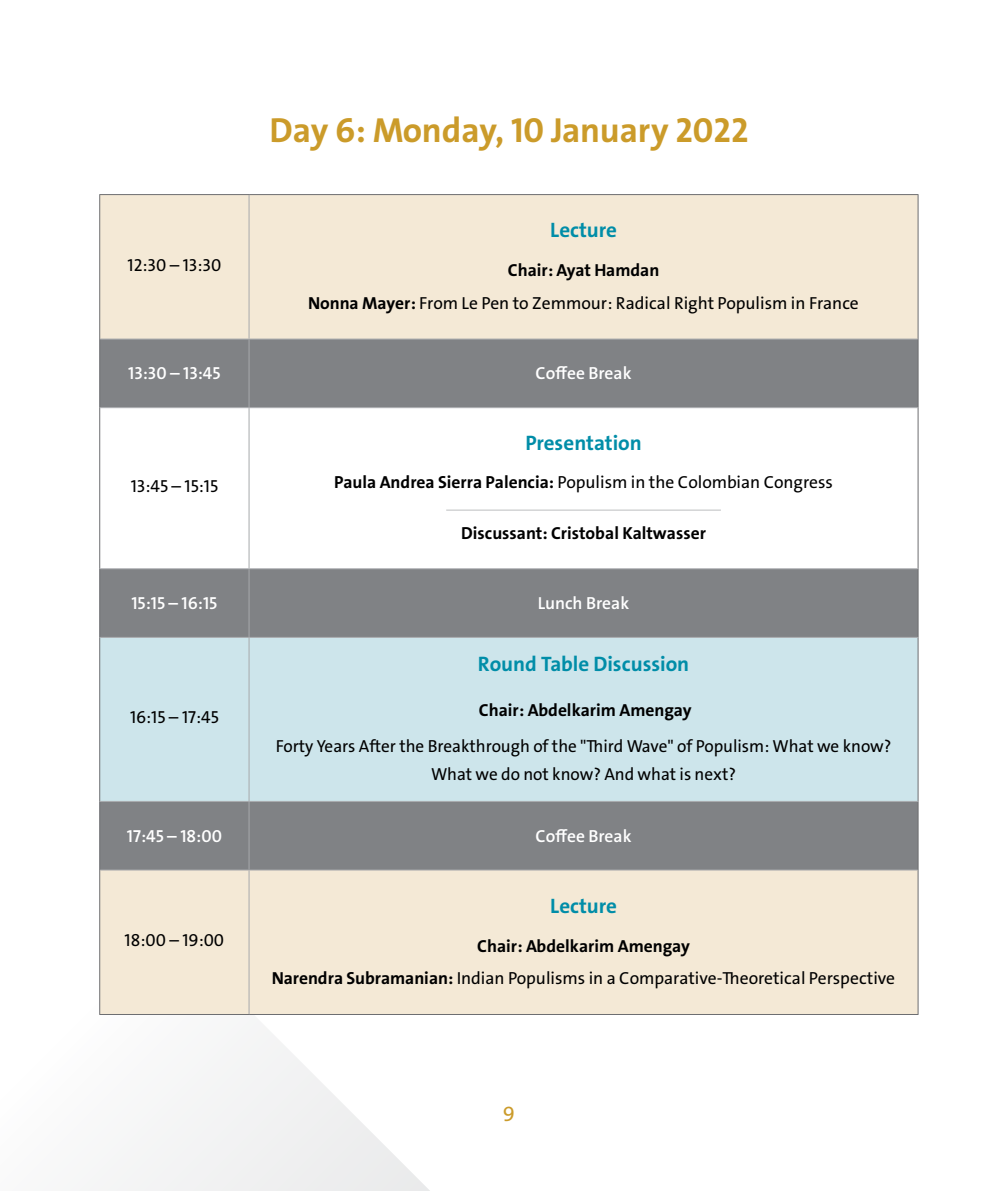
<style>
.page{position:relative;width:993px;height:1191px;background:#fff}
.page>*{position:absolute;margin:0;border:0;box-sizing:border-box;transform-origin:0 0}
.t1{font:700 35px "Bahij The Sans Arabic";color:#cb9b2a}
.t2{font:700 21px "Bahij The Sans Arabic";color:#008da8}
.t3{font:21px "Bahij The Sans Arabic";color:#cb9b2a}
.t4{font:17.5px/32.7px "Bahij The Sans Arabic";color:#000;text-align:center}
.t5{font:600 17.5px "Bahij The Sans Arabic";color:#fff}
.t6{font:700 17.5px "Bahij The Sans Arabic";color:#000}
.s1{font-weight:700}
</style>
<div class="page">
<svg style="left:107px;top:1030px;width:323px;height:161px"></svg>
<div style="left:100px;top:195px;width:817px;height:819px;background:#f4e9d6"></div>
<div style="left:100px;top:340px;width:817px;height:529px;background:#808285"></div>
<svg style="left:100px;top:408px;width:817px;height:160px"></svg>
<div style="left:100px;top:638px;width:817px;height:163px;background:#cde5eb"></div>
<hr style="left:99px;top:194px;width:150px;height:1px;background:#6d6e71">
<hr style="left:99px;top:195px;width:1px;height:144px;background:#6d6e71">
<hr style="left:249px;top:194px;width:669px;height:1px;background:#6d6e71">
<hr style="left:917px;top:195px;width:1px;height:144px;background:#6d6e71">
<hr style="left:99px;top:339px;width:1px;height:69px;background:#6d6e71">
<hr style="left:917px;top:339px;width:1px;height:69px;background:#6d6e71">
<hr style="left:99px;top:408px;width:1px;height:161px;background:#6d6e71">
<hr style="left:917px;top:408px;width:1px;height:161px;background:#6d6e71">
<hr style="left:99px;top:569px;width:1px;height:68px;background:#6d6e71">
<hr style="left:917px;top:569px;width:1px;height:68px;background:#6d6e71">
<hr style="left:99px;top:637px;width:1px;height:164px;background:#6d6e71">
<hr style="left:917px;top:637px;width:1px;height:164px;background:#6d6e71">
<hr style="left:99px;top:801px;width:1px;height:69px;background:#6d6e71">
<hr style="left:917px;top:801px;width:1px;height:69px;background:#6d6e71">
<hr style="left:99px;top:870px;width:1px;height:144px;background:#6d6e71">
<hr style="left:917px;top:870px;width:1px;height:144px;background:#6d6e71">
<hr style="left:99px;top:1014px;width:150px;height:1px;background:#6d6e71">
<hr style="left:249px;top:1014px;width:669px;height:1px;background:#6d6e71">
<hr style="left:248px;top:195px;width:1px;height:144px;background:#a7a9ac">
<hr style="left:100px;top:339px;width:149px;height:1px;background:#a7a9ac">
<hr style="left:249px;top:339px;width:668px;height:1px;background:#a7a9ac">
<hr style="left:248px;top:339px;width:1px;height:68px;background:#a7a9ac">
<hr style="left:100px;top:407px;width:149px;height:1px;background:#a7a9ac">
<hr style="left:249px;top:407px;width:668px;height:1px;background:#a7a9ac">
<hr style="left:248px;top:408px;width:1px;height:160px;background:#a7a9ac">
<hr style="left:100px;top:568px;width:149px;height:1px;background:#a7a9ac">
<hr style="left:249px;top:568px;width:668px;height:1px;background:#a7a9ac">
<hr style="left:248px;top:569px;width:1px;height:68px;background:#a7a9ac">
<hr style="left:100px;top:637px;width:149px;height:1px;background:#a7a9ac">
<hr style="left:249px;top:637px;width:668px;height:1px;background:#a7a9ac">
<hr style="left:248px;top:638px;width:1px;height:163px;background:#a7a9ac">
<hr style="left:100px;top:801px;width:149px;height:1px;background:#a7a9ac">
<hr style="left:249px;top:801px;width:668px;height:1px;background:#a7a9ac">
<hr style="left:248px;top:802px;width:1px;height:67px;background:#a7a9ac">
<hr style="left:100px;top:869px;width:149px;height:1px;background:#a7a9ac">
<hr style="left:249px;top:869px;width:668px;height:1px;background:#a7a9ac">
<hr style="left:248px;top:870px;width:1px;height:144px;background:#a7a9ac">
<hr style="left:446px;top:509px;width:274px;height:1px;background:#bcbec0">
<p class="t4" style="left:127px;top:249px;width:95px">12:30 – 13:30</p>
<h1 class="t1" style="left:269px;top:110px;width:480px">Day 6: Monday, 10 January 2022</h1>
<p class="t2" style="left:550px;top:217px;width:68px">Lecture</p>
<p class="t4" style="left:308px;top:254px;width:552px"><span class="s1">Chair: Ayat Hamdan<br>Nonna Mayer:</span> From Le Pen to Zemmour: Radical Right Populism in France</p>
<p class="t5" style="left:128px;top:359px;width:94px">13:30 – 13:45</p>
<p class="t5" style="left:535px;top:359px;width:97px">Coffee Break</p>
<p class="t4" style="left:131px;top:470px;width:89px">13:45 – 15:15</p>
<p class="t2" style="left:525px;top:430px;width:118px">Presentation</p>
<p class="t4" style="left:334px;top:466px;width:500px"><span class="s1">Paula Andrea Sierra Palencia:</span> Populism in the Colombian Congress</p>
<p class="t6" style="left:461px;top:522px;width:246px">Discussant: Cristobal Kaltwasser</p>
<p class="t5" style="left:131px;top:589px;width:87px">15:15 – 16:15</p>
<p class="t5" style="left:537px;top:589px;width:93px">Lunch Break</p>
<p class="t4" style="left:130px;top:701px;width:90px">16:15 – 17:45</p>
<p class="t2" style="left:477px;top:651px;width:213px">Round Table Discussion</p>
<p class="t6" style="left:478px;top:699px;width:214px">Chair: Abdelkarim Amengay</p>
<p class="t4" style="left:275px;top:732px;width:617px;line-height:28px">Forty Years After the Breakthrough of the "Third Wave" of Populism: What we know?<br>What we do not know? And what is next?</p>
<p class="t5" style="left:127px;top:821px;width:97px">17:45 – 18:00</p>
<p class="t5" style="left:535px;top:821px;width:97px">Coffee Break</p>
<p class="t4" style="left:124px;top:924px;width:101px">18:00 – 19:00</p>
<p class="t2" style="left:550px;top:893px;width:68px">Lecture</p>
<p class="t4" style="left:272px;top:929px;width:624px"><span class="s1">Chair: Abdelkarim Amengay<br>Narendra Subramanian:</span> Indian Populisms in a Comparative-Theoretical Perspective</p>
<p class="t3" style="left:502px;top:1096px;width:14px">9</p>
</div>
